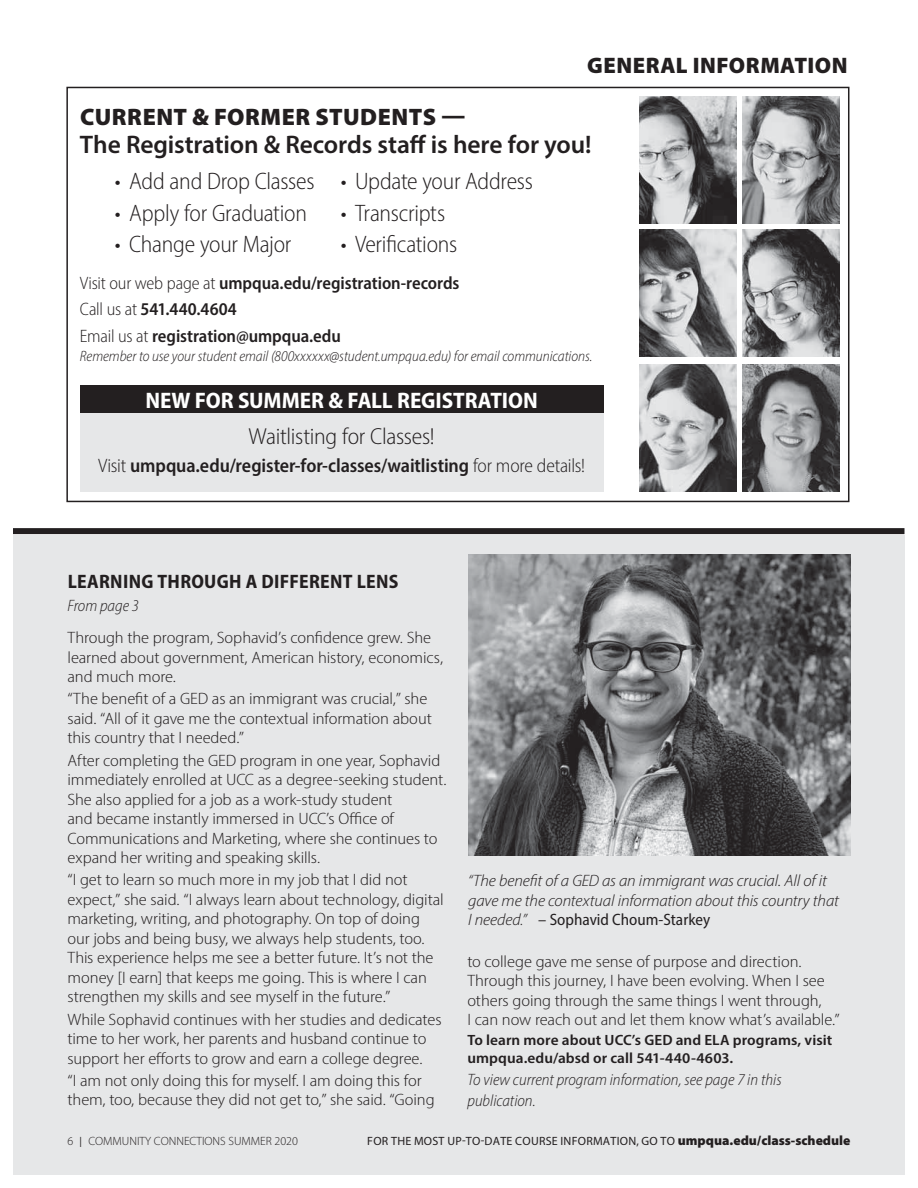
<style>
.page{position:relative;width:918px;height:1188px;background:#fff}
.page>*{position:absolute;margin:0;border:0;box-sizing:border-box;transform-origin:0 0}
.t1{font:600 25.5px "Myriad Pro";letter-spacing:-.005em;color:#231f20}
.t2{font:300 semi-condensed 23.85px "Myriad Pro";letter-spacing:-.015em;color:#231f20}
.t3{font:900 23.85px "Myriad Pro";letter-spacing:.025em;color:#231f20}
.t4{font:300 semi-condensed 23.25px "Myriad Pro";letter-spacing:-.015em;color:#231f20}
.t5{font:700 semi-condensed 22.5px "Myriad Pro";color:#fff}
.t6{font:900 22.5px "Myriad Pro";letter-spacing:.025em;color:#231f20}
.t7{font:600 semi-condensed 19.5px "Myriad Pro";letter-spacing:-.005em;color:#231f20}
.t8{font:700 semi-condensed 19.5px "Myriad Pro";letter-spacing:.015em;color:#231f20}
.t9{font:600 semi-condensed 18px/26.2px "Myriad Pro";letter-spacing:-.005em;color:#231f20}
.t10{font:300 semi-condensed 16.5px/19.5px "Myriad Pro";letter-spacing:-.005em;color:#231f20;scale:1.1 1}
.t11{font:italic 300 semi-condensed 16.5px/19.5px "Myriad Pro";letter-spacing:-.005em;color:#231f20}
.t12{font:italic 300 semi-condensed 15px "Myriad Pro";letter-spacing:-.005em;color:#231f20}
.t13{font:600 semi-condensed 15px/17.2px "Myriad Pro";color:#231f20;scale:1.1 1}
.t14{font:12px "Myriad Pro";letter-spacing:.02em;color:#231f20}
.t15{font:300 12px "Myriad Pro";color:#231f20}
.s1{font-weight:300}
.s2{font-weight:400;font-style:normal}
.s3{font-size:15px}
.s4{font-weight:900;font-size:13.5px}
</style>
<div class="page">
<div style="left:14px;top:535px;width:891px;height:640px;background:#e6e7e8"></div>
<img style="left:468px;top:554px;width:383px;height:301px">
<div style="left:14px;top:528px;width:891px;height:6px;background:#231f20"></div>
<div style="left:66px;top:87px;width:783px;height:415px;border:2px solid #231f20"></div>
<div style="left:80px;top:385px;width:523px;height:33px;background:#231f20"></div>
<div style="left:80px;top:413px;width:523px;height:79px;background:#e6e7e8"></div>
<img style="left:639px;top:365px;width:97px;height:127px">
<img style="left:743px;top:96px;width:97px;height:127px">
<img style="left:639px;top:230px;width:97px;height:127px">
<img style="left:743px;top:230px;width:97px;height:127px">
<img style="left:743px;top:365px;width:97px;height:127px">
<img style="left:639px;top:96px;width:97px;height:127px">
<h3 class="t6" style="left:587px;top:52px;width:262px">GENERAL INFORMATION</h3>
<h2 class="t3" style="left:80px;top:102px;width:387px">CURRENT &amp; FORMER STUDENTS —</h2>
<h1 class="t1" style="left:80px;top:135px;width:513px">The Registration &amp; Records staff is here for you!</h1>
<h2 class="t2" style="left:341px;top:172px;width:194px">• Update your Address</h2>
<h2 class="t2" style="left:341px;top:203px;width:106px">• Transcripts</h2>
<h2 class="t2" style="left:341px;top:235px;width:118px">• Verifications</h2>
<h2 class="t2" style="left:115px;top:172px;width:201px">• Add and Drop Classes</h2>
<h2 class="t2" style="left:115px;top:203px;width:194px">• Apply for Graduation</h2>
<h2 class="t2" style="left:115px;top:235px;width:178px">• Change your Major</h2>
<p class="t9" style="left:80px;top:271px;width:381px"><span class="s1">Visit our web page at</span> umpqua.edu/registration-records<br><span class="s1">Call us at</span> 541.440.4604<br><span class="s1">Email us at</span> registration@umpqua.edu</p>
<p class="t12" style="left:80px;top:350px;width:514px">Remember to use your student email (800xxxxxx@student.umpqua.edu) for email communications.</p>
<h3 class="t5" style="left:145px;top:392px;width:394px">NEW FOR SUMMER &amp; FALL REGISTRATION</h3>
<h3 class="t4" style="left:248px;top:427px;width:188px">Waitlisting for Classes!</h3>
<p class="t7" style="left:98px;top:458px;width:489px"><span class="s1">Visit</span> umpqua.edu/register-for-classes/waitlisting <span class="s1">for more details!</span></p>
<p class="t8" style="left:68px;top:574px;width:332px">LEARNING THROUGH A DIFFERENT LENS</p>
<p class="t11" style="left:68px;top:597px;width:73px">From page 3</p>
<p class="t10" style="left:68px;top:629px;width:343px">Through the program, Sophavid’s confidence grew. She learned about government, American history, economics, and much more.</p>
<p class="t10" style="left:68px;top:690px;width:333px">“The benefit of a GED as an immigrant was crucial,” she said. “All of it gave me the contextual information about this country that I needed.”</p>
<p class="t10" style="left:68px;top:752px;width:346px">After completing the GED program in one year, Sophavid immediately enrolled at UCC as a degree-seeking student.<br>She also applied for a job as a work-study student<br>and became instantly immersed in UCC’s Office of Communications and Marketing, where she continues to expand her writing and speaking skills.</p>
<p class="t10" style="left:68px;top:871px;width:344px">“I get to learn so much more in my job that I did not expect,” she said. “I always learn about technology, digital marketing, writing, and photography. On top of doing our jobs and being busy, we always help students, too.<br>This experience helps me see a better future. It’s not the money [I earn] that keeps me going. This is where I can strengthen my skills and see myself in the future.”</p>
<p class="t10" style="left:68px;top:1010px;width:342px">While Sophavid continues with her studies and dedicates time to her work, her parents and husband continue to support her efforts to grow and earn a college degree.</p>
<p class="t10" style="left:68px;top:1072px;width:335px">“I am not only doing this for myself. I am doing this for them, too, because they did not get to,” she said. “Going</p>
<p class="t11" style="left:468px;top:872px;width:372px">“The benefit of a GED as an immigrant was crucial. All of it gave me the contextual information about this country that<br>I needed.” <span class="s2">– Sophavid Choum-Starkey</span></p>
<p class="t10" style="left:467px;top:953px;width:340px">to college gave me sense of purpose and direction.<br>Through this journey, I have been evolving. When I see others going through the same things I went through,<br>I can now reach out and let them know what’s available.”</p>
<p class="t13" style="left:467px;top:1032px;width:333px">To learn more about UCC’s GED and ELA programs, visit umpqua.edu/absd or call 541-440-4603.</p>
<p class="t11" style="left:467px;top:1070px;width:316px;line-height:21.6px">To view current program information, see page 7 in this publication.</p>
<p class="t15" style="left:68px;top:1137px;width:232px">6 <span class="s3">I</span> COMMUNITY CONNECTIONS SUMMER 2020</p>
<p class="t14" style="left:367px;top:1137px;width:485px">FOR THE MOST UP-TO-DATE COURSE INFORMATION, GO TO <span class="s4">umpqua.edu/class-schedule</span></p>
</div>
